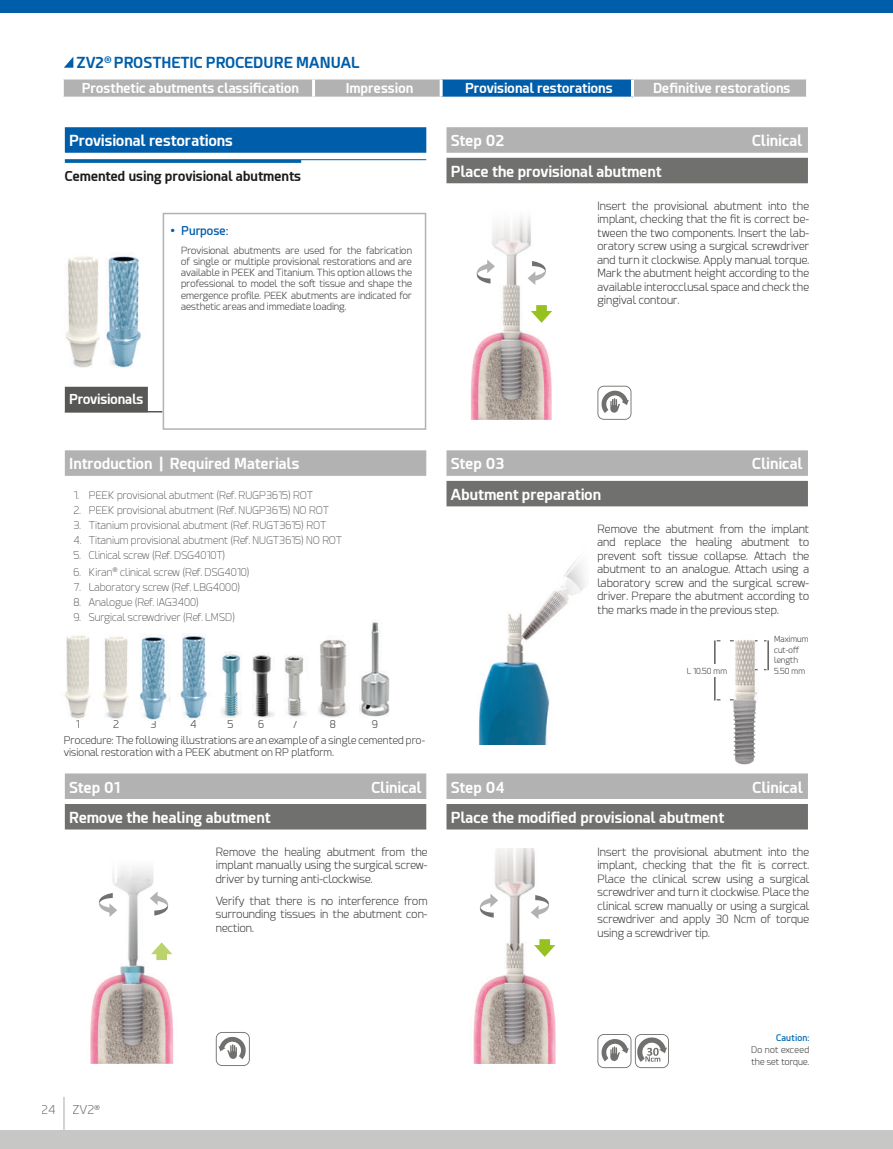
<style>
.page{position:relative;width:893px;height:1149px;background:#fff}
.page>*{position:absolute;margin:0;border:0;box-sizing:border-box;transform-origin:0 0}
.t1{font:700 15px "Esphimere";color:#fff}
.t2{font:700 15px "Esphimere";color:#005da9}
.t3{font:700 13.5px "Esphimere";color:#fff}
.t4{font:700 13.5px "Esphimere";color:#1d1d1b}
.t5{font:600 12px "Esphimere";color:#005da9}
.t6{font:300 12px "Esphimere";color:#70706f}
.t7{font:300 11.25px/13.5px "Esphimere";color:#3d3d3c;text-align:justify}
.t8{font:200 10.5px "Esphimere";color:#3d3d3c}
.t9{font:300 10.5px/12.8px "Esphimere";color:#3d3d3c}
.t10{font:300 9.75px/11.2px "Esphimere";color:#3d3d3c;text-align:justify}
.t11{font:300 9px/12px "Esphimere";color:#3d3d3c}
.t12{font:600 9px "Esphimere";letter-spacing:.01em;color:#0069b3}
.t13{font:300 8.25px/10.5px "Esphimere";color:#3d3d3c}
</style>
<div class="page">
<div style="left:0;top:0;width:893px;height:13px;background:#005da9"></div>
<div style="left:0;top:1129px;width:893px;height:19px;background:#c7c7c6"></div>
<hr style="left:63px;top:1096px;width:2px;height:33px;background:#b2b2b2">
<svg style="left:64px;top:57px;width:9px;height:11px"></svg>
<svg style="left:63px;top:79px;width:744px;height:18px;background:#8aa1b3"></svg>
<hr style="left:312px;top:79px;width:3px;height:18px;background:#fff">
<hr style="left:440px;top:79px;width:3px;height:18px;background:#fff">
<hr style="left:631px;top:79px;width:3px;height:18px;background:#fff">
<img style="left:473px;top:848px;width:83px;height:215px">
<img style="left:470px;top:217px;width:82px;height:202px">
<div style="left:65px;top:127px;width:361px;height:26px;background:#005da9"></div>
<hr style="left:65px;top:159px;width:361px;height:1px;background:#0061a8">
<hr style="left:65px;top:160px;width:236px;height:3px;background:#0061a8">
<div style="left:65px;top:450px;width:361px;height:25px;background:#b2b2b2"></div>
<div style="left:65px;top:773px;width:361px;height:25px;background:#b2b2b2"></div>
<div style="left:65px;top:803px;width:361px;height:26px;background:#70706f"></div>
<img style="left:90px;top:867px;width:84px;height:196px">
<svg style="left:216px;top:1032px;width:34px;height:33px"></svg>
<div style="left:446px;top:127px;width:362px;height:26px;background:#b2b2b2"></div>
<div style="left:446px;top:158px;width:362px;height:25px;background:#70706f"></div>
<svg style="left:597px;top:385px;width:34px;height:34px"></svg>
<div style="left:446px;top:450px;width:362px;height:25px;background:#b2b2b2"></div>
<div style="left:446px;top:480px;width:362px;height:26px;background:#70706f"></div>
<img style="left:479px;top:559px;width:107px;height:184px">
<div style="left:446px;top:773px;width:362px;height:25px;background:#b2b2b2"></div>
<div style="left:446px;top:803px;width:362px;height:26px;background:#70706f"></div>
<svg style="left:597px;top:1034px;width:72px;height:33px"></svg>
<div style="left:163px;top:213px;width:263px;height:216px;border:2px solid #b2b2b2"></div>
<img style="left:730px;top:640px;width:28px;height:61px">
<svg style="left:474px;top:259px;width:21px;height:24px"></svg>
<svg style="left:531px;top:305px;width:21px;height:18px"></svg>
<svg style="left:528px;top:261px;width:20px;height:24px"></svg>
<svg style="left:151px;top:942px;width:21px;height:17px"></svg>
<svg style="left:150px;top:891px;width:21px;height:24px"></svg>
<svg style="left:96px;top:892px;width:21px;height:24px"></svg>
<svg style="left:477px;top:893px;width:21px;height:24px"></svg>
<svg style="left:534px;top:938px;width:21px;height:18px"></svg>
<svg style="left:531px;top:894px;width:21px;height:24px"></svg>
<img style="left:103px;top:636px;width:26px;height:83px">
<img style="left:359px;top:622px;width:31px;height:95px">
<img style="left:65px;top:635px;width:26px;height:84px">
<img style="left:140px;top:635px;width:27px;height:85px">
<img style="left:180px;top:633px;width:27px;height:86px">
<img style="left:65px;top:256px;width:35px;height:112px">
<img style="left:106px;top:256px;width:35px;height:112px">
<hr style="left:714px;top:640px;width:1px;height:60px;background:#1d1d1b">
<hr style="left:768px;top:640px;width:1px;height:30px;background:#1d1d1b">
<div style="left:687px;top:664px;width:41px;height:12px;background:#fff"></div>
<img style="left:284px;top:655px;width:22px;height:62px">
<img style="left:221px;top:652px;width:21px;height:66px">
<img style="left:318px;top:640px;width:29px;height:77px">
<img style="left:252px;top:654px;width:23px;height:64px">
<div style="left:65px;top:386px;width:83px;height:26px;background:#575756"></div>
<hr style="left:65px;top:411px;width:97px;height:1px;background:#575756">
<img style="left:733px;top:699px;width:23px;height:65px">
<h1 class="t2" style="left:77px;top:53px;width:285px">ZV2<sup>®</sup> PROSTHETIC PROCEDURE MANUAL</h1>
<p class="t3" style="left:82px;top:80px;width:219px">Prosthetic abutments classification</p>
<p class="t3" style="left:346px;top:80px;width:69px">Impression</p>
<p class="t3" style="left:465px;top:80px;width:149px">Provisional restorations</p>
<p class="t3" style="left:653px;top:80px;width:139px">Definitive restorations</p>
<h1 class="t1" style="left:69px;top:132px;width:165px">Provisional restorations</h1>
<p class="t4" style="left:65px;top:168px;width:238px">Cemented using provisional abutments</p>
<h1 class="t1" style="left:451px;top:132px;width:55px">Step 02</h1>
<h1 class="t1" style="left:752px;top:132px;width:52px">Clinical</h1>
<h1 class="t1" style="left:451px;top:162px;width:212px">Place the provisional abutment</h1>
<p class="t7" style="left:597px;top:199px;width:213px">Insert the provisional abutment into the implant, checking that the fit is correct be&shy;tween the two components. Insert the lab&shy;oratory screw using a surgical screwdriver and turn it clockwise. Apply manual torque.<br>Mark the abutment height according to the available interocclusal space and check the gingival contour.</p>
<p class="t5" style="left:171px;top:223px;width:59px">• Purpose:</p>
<p class="t10" style="left:181px;top:244px;width:232px">Provisional abutments are used for the fabrication of single or multiple provisional restorations and are available in PEEK and Titanium. This option allows the professional to model the soft tissue and shape the emergence profile. PEEK abutments are indicated for aesthetic areas and immediate loading.</p>
<p class="t3" style="left:69px;top:391px;width:76px">Provisionals</p>
<h1 class="t1" style="left:69px;top:454px;width:232px">Introduction | Required Materials</h1>
<p class="t8" style="left:73px;top:489px;width:241px">1. PEEK provisional abutment (Ref. RUGP3615) ROT</p>
<p class="t8" style="left:73px;top:504px;width:257px">2. PEEK provisional abutment (Ref. NUGP3615) NO ROT</p>
<p class="t8" style="left:73px;top:519px;width:254px">3. Titanium provisional abutment (Ref. RUGT3615) ROT</p>
<p class="t8" style="left:73px;top:534px;width:270px">4. Titanium provisional abutment (Ref. NUGT3615) NO ROT</p>
<p class="t8" style="left:73px;top:549px;width:154px">5. Clinical screw (Ref. DSG4010T)</p>
<p class="t8" style="left:73px;top:566px;width:178px">6. Kiran<sup>®</sup> clinical screw (Ref. DSG4010)</p>
<p class="t8" style="left:73px;top:581px;width:168px">7. Laboratory screw (Ref. LBG4000)</p>
<p class="t8" style="left:73px;top:596px;width:127px">8. Analogue (Ref. IAG3400)</p>
<p class="t8" style="left:73px;top:611px;width:163px">9. Surgical screwdriver (Ref. LMSD)</p>
<p class="t9" style="left:76px;top:718px;width:5px">1</p>
<p class="t9" style="left:113px;top:718px;width:8px">2</p>
<p class="t9" style="left:151px;top:718px;width:8px">3</p>
<p class="t9" style="left:190px;top:718px;width:8px">4</p>
<p class="t9" style="left:227px;top:718px;width:8px">5</p>
<p class="t9" style="left:258px;top:718px;width:8px">6</p>
<p class="t9" style="left:292px;top:718px;width:8px">7</p>
<p class="t9" style="left:330px;top:718px;width:8px">8</p>
<p class="t9" style="left:372px;top:718px;width:8px">9</p>
<p class="t9" style="left:64px;top:733px;width:363px">Procedure: The following illustrations are an example of a single cemented pro&shy;visional restoration with a PEEK abutment on RP platform.</p>
<h1 class="t1" style="left:69px;top:777px;width:53px">Step 01</h1>
<h1 class="t1" style="left:371px;top:777px;width:52px">Clinical</h1>
<h1 class="t1" style="left:69px;top:808px;width:203px">Remove the healing abutment</h1>
<p class="t7" style="left:216px;top:844px;width:213px">Remove the healing abutment from the implant manually using the surgical screw&shy;driver by turning anti-clockwise.</p>
<p class="t7" style="left:216px;top:893px;width:213px">Verify that there is no interference from surrounding tissues in the abutment con&shy;nection.</p>
<h1 class="t1" style="left:451px;top:454px;width:56px">Step 03</h1>
<h1 class="t1" style="left:752px;top:454px;width:52px">Clinical</h1>
<h1 class="t1" style="left:451px;top:485px;width:152px">Abutment preparation</h1>
<p class="t7" style="left:597px;top:522px;width:213px">Remove the abutment from the implant and replace the healing abutment to prevent soft tissue collapse. Attach the abutment to an analogue. Attach using a laboratory screw and the surgical screw&shy;driver. Prepare the abutment according to the marks made in the previous step.</p>
<p class="t13" style="left:774px;top:634px;width:36px">Maximum cut-off length</p>
<p class="t13" style="left:687px;top:665px;width:42px">L 10.50 mm</p>
<p class="t13" style="left:774px;top:665px;width:33px">5.50 mm</p>
<h1 class="t1" style="left:451px;top:777px;width:56px">Step 04</h1>
<h1 class="t1" style="left:753px;top:777px;width:52px">Clinical</h1>
<h1 class="t1" style="left:451px;top:808px;width:275px">Place the modified provisional abutment</h1>
<p class="t7" style="left:597px;top:844px;width:213px">Insert the provisional abutment into the implant, checking that the fit is correct.<br>Place the clinical screw using a surgical screwdriver and turn it clockwise. Place the clinical screw manually or using a surgical screwdriver and apply 30 Ncm of torque using a screwdriver tip.</p>
<p class="t6" style="left:42px;top:1102px;width:15px">24</p>
<p class="t6" style="left:73px;top:1102px;width:29px">ZV2<sup>®</sup></p>
<p class="t12" style="left:776px;top:1032px;width:35px">Caution:</p>
<p class="t11" style="left:751px;top:1043px;width:60px">Do not exceed the set torque.</p>
</div>
